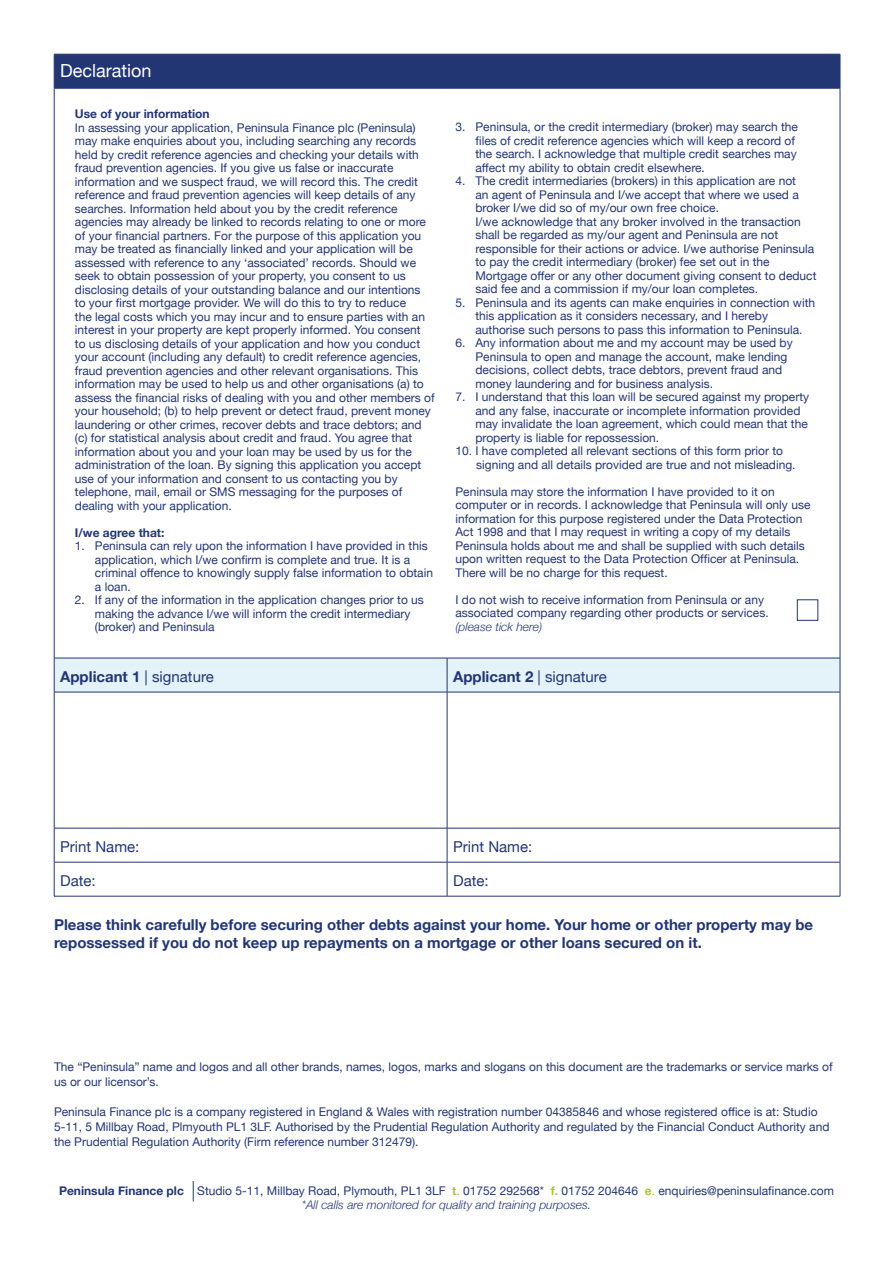
<style>
.page{position:relative;width:893px;height:1263px;background:#fff}
.page>*{position:absolute;margin:0;border:0;box-sizing:border-box;transform-origin:0 0}
.t1{font:18px "Helvetica Neue";color:#fff}
.t2{font:700 15px/18px "Helvetica Neue";color:#233674}
.t3{font:15px "Helvetica Neue";color:#233674}
.t4{font:12px/13.5px "Helvetica Neue";color:#233674}
.t5{font:700 12px "Helvetica Neue";color:#233674}
.t6{font:italic 300 12px "Helvetica Neue";color:#233674}
.s1{font-weight:400}
.s2{font-weight:700}
.s3{font-weight:700;color:#a5c737}
.s4{color:#a5c737}
.s5{font-weight:300;font-style:italic}
</style>
<div class="page">
<svg style="left:193px;top:1181px;width:1px;height:20px"></svg>
<div style="left:55px;top:55px;width:785px;height:33px;background:#233674"></div>
<div style="left:55px;top:659px;width:785px;height:33px;background:#e4f3f9"></div>
<hr style="left:54px;top:88px;width:1px;height:570px;background:#233674">
<hr style="left:840px;top:88px;width:1px;height:570px;background:#233674">
<hr style="left:54px;top:658px;width:1px;height:34px;background:#233674">
<hr style="left:447px;top:658px;width:1px;height:34px;background:#233674">
<hr style="left:840px;top:658px;width:1px;height:34px;background:#233674">
<hr style="left:54px;top:692px;width:393px;height:1px;background:#233674">
<hr style="left:54px;top:692px;width:1px;height:136px;background:#233674">
<hr style="left:447px;top:692px;width:393px;height:1px;background:#233674">
<hr style="left:447px;top:692px;width:1px;height:136px;background:#233674">
<hr style="left:840px;top:692px;width:1px;height:136px;background:#233674">
<hr style="left:54px;top:828px;width:393px;height:1px;background:#233674">
<hr style="left:54px;top:828px;width:1px;height:34px;background:#233674">
<hr style="left:447px;top:828px;width:393px;height:1px;background:#233674">
<hr style="left:447px;top:828px;width:1px;height:34px;background:#233674">
<hr style="left:840px;top:828px;width:1px;height:34px;background:#233674">
<hr style="left:54px;top:862px;width:393px;height:1px;background:#233674">
<hr style="left:54px;top:862px;width:1px;height:34px;background:#233674">
<hr style="left:447px;top:862px;width:393px;height:1px;background:#233674">
<hr style="left:447px;top:862px;width:1px;height:34px;background:#233674">
<hr style="left:840px;top:862px;width:1px;height:34px;background:#233674">
<hr style="left:54px;top:896px;width:393px;height:1px;background:#233674">
<hr style="left:447px;top:896px;width:393px;height:1px;background:#233674">
<hr style="left:54px;top:54px;width:393px;height:1px;background:#233674">
<hr style="left:54px;top:54px;width:1px;height:34px;background:#233674">
<hr style="left:447px;top:54px;width:393px;height:1px;background:#233674">
<hr style="left:447px;top:54px;width:1px;height:34px;background:#233674">
<hr style="left:840px;top:54px;width:1px;height:34px;background:#233674">
<hr style="left:54px;top:88px;width:393px;height:1px;background:#233674">
<hr style="left:447px;top:88px;width:393px;height:1px;background:#233674">
<hr style="left:54px;top:658px;width:393px;height:1px;background:#233674">
<hr style="left:447px;top:658px;width:393px;height:1px;background:#233674">
<h1 class="t1" style="left:60px;top:58px;width:93px">Declaration</h1>
<p class="t5" style="left:75px;top:104px;width:136px">Use of your information</p>
<p class="t4" style="left:75px;top:121px;width:361px">In assessing your application, Peninsula Finance plc (Peninsula) may make enquiries about you, including searching any records held by credit reference agencies and checking your details with fraud prevention agencies. If you give us false or inaccurate information and we suspect fraud, we will record this. The credit reference and fraud prevention agencies will keep details of any searches. Information held about you by the credit reference agencies may already be linked to records relating to one or more of your financial partners. For the purpose of this application you may be treated as financially linked and your application will be assessed with reference to any ‘associated’ records. Should we seek to obtain possession of your property, you consent to us disclosing details of your outstanding balance and our intentions<br>to your first mortgage provider. We will do this to try to reduce<br>the legal costs which you may incur and to ensure parties with an interest in your property are kept properly informed. You consent<br>to us disclosing details of your application and how you conduct your account (including any default) to credit reference agencies, fraud prevention agencies and other relevant organisations. This information may be used to help us and other organisations (a) to assess the financial risks of dealing with you and other members of your household; (b) to help prevent or detect fraud, prevent money laundering or other crimes, recover debts and trace debtors; and (c) for statistical analysis about credit and fraud. You agree that information about you and your loan may be used by us for the administration of the loan. By signing this application you accept use of your information and consent to us contacting you by telephone, mail, email or SMS messaging for the purposes of dealing with your application.</p>
<p class="t5" style="left:75px;top:523px;width:91px">I/we agree that:</p>
<p class="t4" style="left:95px;top:540px;width:340px;text-indent:-20px">1. Peninsula can rely upon the information I have provided in this application, which I/we confirm is complete and true. It is a criminal offence to knowingly supply false information to obtain a loan.</p>
<p class="t4" style="left:95px;top:594px;width:330px;text-indent:-20px">2. If any of the information in the application changes prior to us making the advance I/we will inform the credit intermediary (broker) and Peninsula</p>
<p class="t4" style="left:475px;top:121px;width:324px;text-indent:-20px">3. Peninsula, or the credit intermediary (broker) may search the files of credit reference agencies which will keep a record of the search. I acknowledge that multiple credit searches may affect my ability to obtain credit elsewhere.</p>
<p class="t4" style="left:475px;top:175px;width:343px;text-indent:-20px">4. The credit intermediaries (brokers) in this application are not<br>an agent of Peninsula and I/we accept that where we used a broker I/we did so of my/our own free choice.<br>I/we acknowledge that any broker involved in the transaction shall be regarded as my/our agent and Peninsula are not responsible for their actions or advice. I/we authorise Peninsula to pay the credit intermediary (broker) fee set out in the Mortgage offer or any other document giving consent to deduct said fee and a commission if my/our loan completes.</p>
<p class="t4" style="left:475px;top:296px;width:341px;text-indent:-20px">5. Peninsula and its agents can make enquiries in connection with this application as it considers necessary, and I hereby authorise such persons to pass this information to Peninsula.</p>
<p class="t4" style="left:475px;top:337px;width:319px;text-indent:-20px">6. Any information about me and my account may be used by Peninsula to open and manage the account, make lending decisions, collect debts, trace debtors, prevent fraud and money laundering and for business analysis.</p>
<p class="t4" style="left:475px;top:391px;width:335px;text-indent:-20px">7. I understand that this loan will be secured against my property and any false, inaccurate or incomplete information provided may invalidate the loan agreement, which could mean that the property is liable for repossession.</p>
<p class="t4" style="left:476px;top:445px;width:321px;text-indent:-21px">10. I have completed all relevant sections of this form prior to signing and all details provided are true and not misleading.</p>
<p class="t4" style="left:455px;top:485px;width:356px">Peninsula may store the information I have provided to it on computer or in records. I acknowledge that Peninsula will only use information for this purpose registered under the Data Protection Act 1998 and that I may request in writing a copy of my details Peninsula holds about me and shall be supplied with such details upon written request to the Data Protection Officer at Peninsula.<br>There will be no charge for this request.</p>
<p class="t4" style="left:455px;top:593px;width:315px">I do not wish to receive information from Peninsula or any associated company regarding other products or services.</p>
<p class="t6" style="left:455px;top:617px;width:88px">(please tick here)</p>
<p class="t2" style="left:60px;top:668px;width:155px">Applicant 1 <span class="s1">| signature</span></p>
<p class="t2" style="left:453px;top:668px;width:155px">Applicant 2 <span class="s1">| signature</span></p>
<p class="t3" style="left:60px;top:836px;width:81px">Print Name:</p>
<p class="t3" style="left:453px;top:836px;width:81px">Print Name:</p>
<p class="t3" style="left:60px;top:870px;width:37px">Date:</p>
<p class="t3" style="left:453px;top:870px;width:37px">Date:</p>
<p class="t2" style="left:54px;top:916px;width:761px">Please think carefully before securing other debts against your home. Your home or other property may be repossessed if you do not keep up repayments on a mortgage or other loans secured on it.</p>
<p class="t4" style="left:54px;top:1060px;width:780px;line-height:15px">The “Peninsula” name and logos and all other brands, names, logos, marks and slogans on this document are the trademarks or service marks of us or our licensor’s.</p>
<p class="t4" style="left:54px;top:1105px;width:777px;line-height:15px">Peninsula Finance plc is a company registered in England &amp; Wales with registration number 04385846 and whose registered office is at: Studio<br>5-11, 5 Millbay Road, Plmyouth PL1 3LF. Authorised by the Prudential Regulation Authority and regulated by the Financial Conduct Authority and the Prudential Regulation Authority (Firm reference number 312479).</p>
<p class="t4" style="left:59px;top:1185px;width:776px;text-align:center"><span class="s2">Peninsula Finance plc</span> Studio 5-11, Millbay Road, Plymouth, PL1 3LF <span class="s3">t</span><span class="s4">.</span> 01752 292568* <span class="s3">f.</span> 01752 204646 <span class="s3">e</span><span class="s4">.</span> enquiries@peninsulafinance.com <span class="s5">*All calls are monitored for quality and training purposes.</span></p>
</div>
